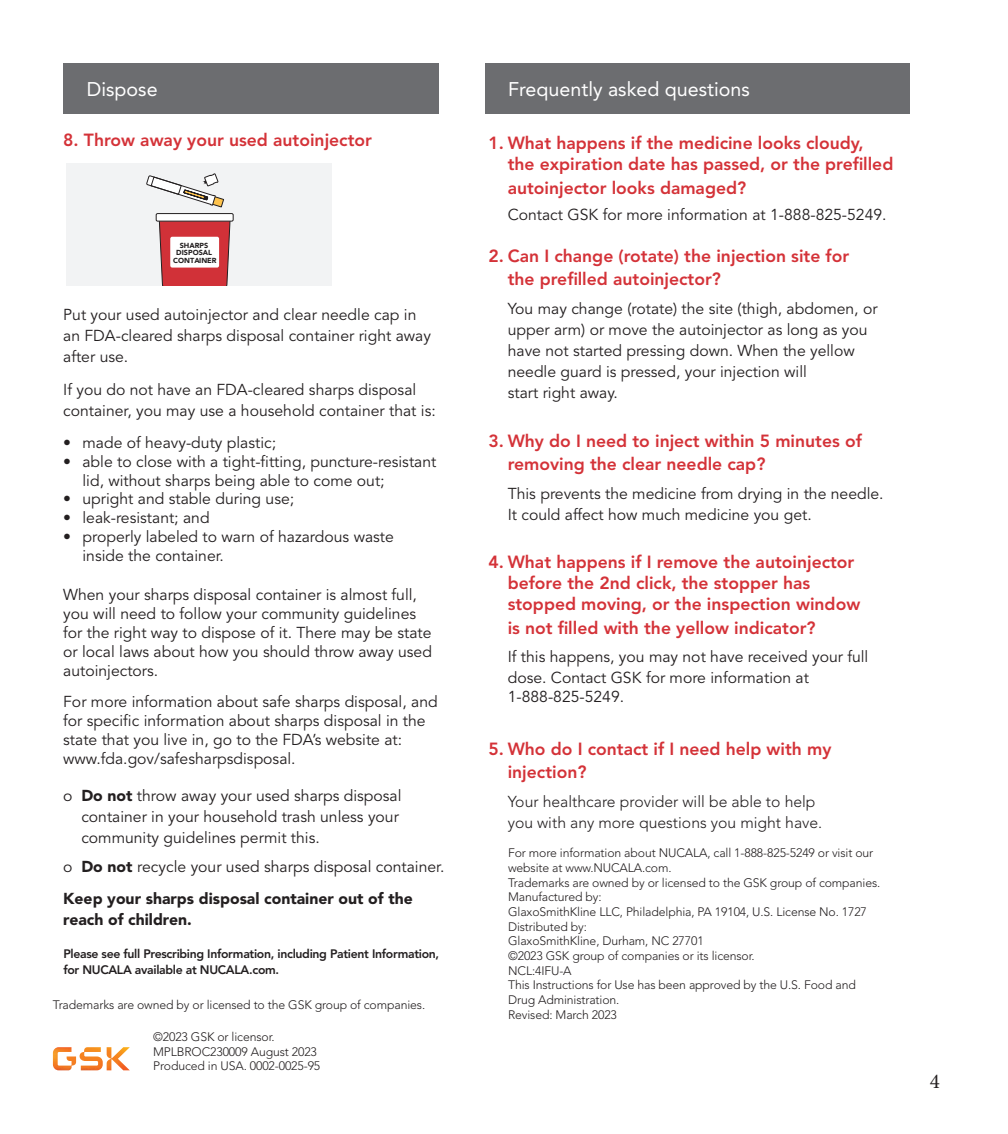
<style>
.page{position:relative;width:1008px;height:1134px;background:#fff}
.page>*{position:absolute;margin:0;border:0;box-sizing:border-box;transform-origin:0 0}
.t1{font:21px "Minion Pro";color:#231f20}
.t2{font:19.6px "Avenir LT Std";color:#fff}
.t3{font:800 17.5px/21px "Avenir LT Std";color:#d43238}
.t4{font:15.75px/21px "Avenir LT Std";color:#231f20}
.t5{font:300 15.75px/21px "Avenir LT Std";color:#231f20}
.t6{font:900 15.75px/21px "Avenir LT Std";color:#231f20}
.t7{font:300 12.25px/14.7px "Avenir LT Std";letter-spacing:-.01em;color:#231f20}
.t8{font:800 12.25px/15.8px "Avenir LT Std";letter-spacing:-.025em;color:#231f20}
.t9{font:900 7.17px/7.7px "Avenir LT Std";color:#231f20;text-align:center}
.s1{font-weight:900}
</style>
<div class="page">
<div style="left:63px;top:63px;width:376px;height:50px;background:#6c6d70"></div>
<div style="left:485px;top:63px;width:424px;height:50px;background:#6c6d70"></div>
<div style="left:67px;top:163px;width:265px;height:123px;background:#f2f3f4"></div>
<svg style="left:146px;top:173px;width:78px;height:35px"></svg>
<svg style="left:159px;top:221px;width:72px;height:65px;background:#ca3f45"></svg>
<div style="left:156px;top:214px;width:77px;height:7px;background:#fff"></div>
<div style="left:156px;top:213px;width:78px;height:8px;border:1px solid #231f20"></div>
<div style="left:170px;top:237px;width:49px;height:31px;background:#fff;border-radius:2px"></div>
<svg style="left:53px;top:1047px;width:77px;height:23px"></svg>
<p class="t2" style="left:87px;top:77px;width:72px">Dispose</p>
<p class="t2" style="left:508px;top:77px;width:243px">Frequently asked questions</p>
<p class="t3" style="left:63px;top:129px;width:310px">8. Throw away your used autoinjector</p>
<p class="t3" style="left:508px;top:133px;width:387px;text-indent:-19px">1. What happens if the medicine looks cloudy, the expiration date has passed, or the prefilled</p>
<p class="t3" style="left:508px;top:177px;width:240px">autoinjector looks damaged?</p>
<p class="t4" style="left:508px;top:205px;width:380px">Contact GSK for more information at 1-888-825-5249.</p>
<p class="t3" style="left:508px;top:245px;width:343px;line-height:23.1px;text-indent:-19px">2. Can I change (rotate) the injection site for the prefilled autoinjector?</p>
<p class="t4" style="left:508px;top:299px;width:371px">You may change (rotate) the site (thigh, abdomen, or upper arm) or move the autoinjector as long as you have not started pressing down. When the yellow needle guard is pressed, your injection will<br>start right away.</p>
<p class="t3" style="left:508px;top:429px;width:356px;line-height:23.1px;text-indent:-19px">3. Why do I need to inject within 5 minutes of removing the clear needle cap?</p>
<p class="t4" style="left:508px;top:483px;width:377px">This prevents the medicine from drying in the needle.<br>It could affect how much medicine you get.</p>
<p class="t3" style="left:508px;top:552px;width:354px;text-indent:-19px">4. What happens if I remove the autoinjector before the 2nd click, the stopper has stopped moving, or the inspection window</p>
<p class="t3" style="left:508px;top:617px;width:309px">is not filled with the yellow indicator?</p>
<p class="t4" style="left:508px;top:647px;width:362px">If this happens, you may not have received your full dose. Contact GSK for more information at</p>
<p class="t4" style="left:508px;top:687px;width:118px">1-888-825-5249.</p>
<p class="t3" style="left:508px;top:737px;width:325px;line-height:23.1px;text-indent:-19px">5. Who do I contact if I need help with my injection?</p>
<p class="t5" style="left:508px;top:791px;width:316px">Your healthcare provider will be able to help you with any more questions you might have.</p>
<p class="t9" style="left:173px;top:241px;width:45px">SHARPS<br>DISPOSAL<br>CONTAINER</p>
<p class="t4" style="left:63px;top:304px;width:369px">Put your used autoinjector and clear needle cap in an FDA-cleared sharps disposal container right away after use.</p>
<p class="t4" style="left:63px;top:380px;width:374px">If you do not have an FDA-cleared sharps disposal container, you may use a household container that is:</p>
<p class="t4" style="left:63px;top:432px;width:214px">• made of heavy-duty plastic;</p>
<p class="t4" style="left:82px;top:452px;width:355px;line-height:18.9px;text-indent:-19px">• able to close with a tight-fitting, puncture-resistant lid, without sharps being able to come out;</p>
<p class="t4" style="left:63px;top:489px;width:232px">• upright and stable during use;</p>
<p class="t4" style="left:63px;top:508px;width:148px">• leak-resistant; and</p>
<p class="t4" style="left:82px;top:528px;width:313px;line-height:18.9px;text-indent:-19px">• properly labeled to warn of hazardous waste inside the container.</p>
<p class="t4" style="left:63px;top:586px;width:370px;line-height:18.9px">When your sharps disposal container is almost full, you will need to follow your community guidelines for the right way to dispose of it. There may be state or local laws about how you should throw away used autoinjectors.</p>
<p class="t4" style="left:63px;top:693px;width:376px;line-height:18.9px">For more information about safe sharps disposal, and for specific information about sharps disposal in the state that you live in, go to the FDA’s website at:</p>
<p class="t4" style="left:63px;top:748px;width:234px">www.fda.gov/safesharpsdisposal.</p>
<p class="t4" style="left:81px;top:785px;width:322px;text-indent:-18px">o <span class="s1">Do not</span> throw away your used sharps disposal container in your household trash unless your community guidelines permit this.</p>
<p class="t4" style="left:63px;top:857px;width:383px">o <span class="s1">Do not</span> recycle your used sharps disposal container.</p>
<p class="t6" style="left:63px;top:887px;width:351px">Keep your sharps disposal container out of the reach of children.</p>
<p class="t7" style="left:508px;top:846px;width:367px">For more information about NUCALA, call 1-888-825-5249 or visit our website at www.NUCALA.com.</p>
<p class="t7" style="left:508px;top:875px;width:374px">Trademarks are owned by or licensed to the GSK group of companies.</p>
<p class="t7" style="left:508px;top:890px;width:95px">Manufactured by:</p>
<p class="t7" style="left:508px;top:904px;width:360px">GlaxoSmithKline LLC, Philadelphia, PA 19104, U.S. License No. 1727</p>
<p class="t7" style="left:508px;top:919px;width:80px">Distributed by:</p>
<p class="t7" style="left:508px;top:934px;width:197px">GlaxoSmithKline, Durham, NC 27701</p>
<p class="t7" style="left:508px;top:949px;width:248px">©2023 GSK group of companies or its licensor.</p>
<p class="t7" style="left:508px;top:963px;width:65px">NCL:4IFU-A</p>
<p class="t7" style="left:508px;top:978px;width:349px">This Instructions for Use has been approved by the U.S. Food and<br>Drug Administration.</p>
<p class="t7" style="left:508px;top:1007px;width:110px">Revised: March 2023</p>
<p class="t8" style="left:63px;top:946px;width:377px">Please see full Prescribing Information, including Patient Information, for NUCALA available at NUCALA.com.</p>
<p class="t7" style="left:53px;top:997px;width:374px">Trademarks are owned by or licensed to the GSK group of companies.</p>
<p class="t7" style="left:153px;top:1029px;width:123px">©2023 GSK or licensor.</p>
<p class="t7" style="left:153px;top:1044px;width:165px">MPLBROC230009 August 2023</p>
<p class="t7" style="left:153px;top:1059px;width:169px">Produced in USA. 0002-0025-95</p>
<p class="t1" style="left:930px;top:1067px;width:12px">4</p>
</div>
